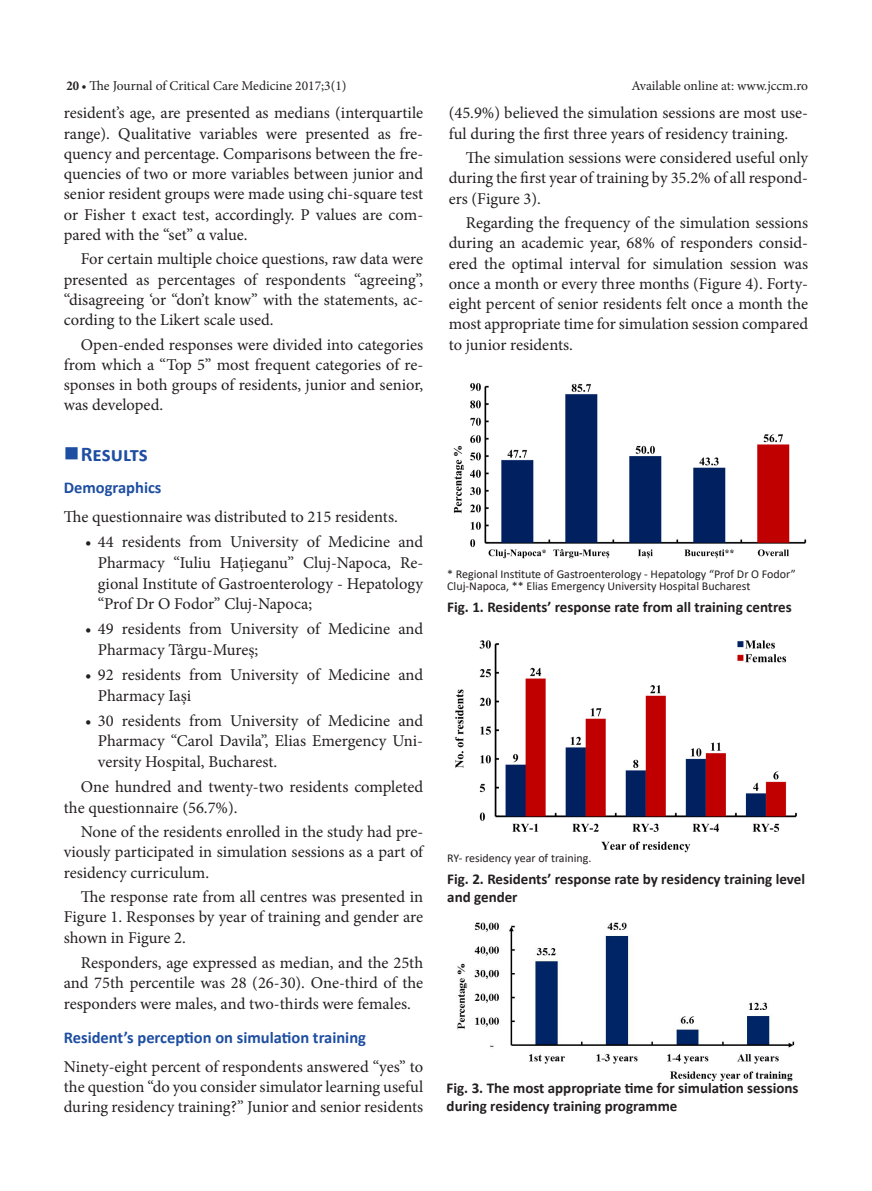
<style>
.page{position:relative;width:872px;height:1191px;background:#fff}
.page>*{position:absolute;margin:0;border:0;box-sizing:border-box;transform-origin:0 0}
.t1{font:700 21px "Calibri";color:#1e4ea1}
.t2{font:16.5px/20.2px "Minion Pro";color:#231f20;text-align:justify}
.t3{font:700 16.5px "Calibri";color:#1e4ea1}
.t4{font:700 15px/18px "Calibri";color:#231f20}
.t5{font:13.5px "Minion Pro";color:#231f20}
.t6{font:12px/12px "Calibri";color:#231f20}
.s1{font-weight:700;font-stretch:condensed}
</style>
<div class="page">
<img style="left:453px;top:383px;width:354px;height:176px">
<img style="left:455px;top:640px;width:342px;height:213px">
<img style="left:457px;top:922px;width:338px;height:159px">
<p class="t5" style="left:66px;top:77px;width:282px"><span class="s1">20 •</span> The Journal of Critical Care Medicine 2017;3(1)</p>
<p class="t5" style="left:631px;top:77px;width:178px">Available online at: www.jccm.ro</p>
<p class="t2" style="left:64px;top:103px;width:361px">resident’s age, are presented as medians (interquartile range). Qualitative variables were presented as fre&shy;quency and percentage. Comparisons between the fre&shy;quencies of two or more variables between junior and senior resident groups were made using chi-square test or Fisher t exact test, accordingly. P values are com&shy;pared with the “set” α value.</p>
<p class="t2" style="left:64px;top:249px;width:361px;text-indent:17px">For certain multiple choice questions, raw data were presented as percentages of respondents ‘‘agreeing’’, ‘‘disagreeing ‘or “don’t know” with the statements, ac&shy;cording to the Likert scale used.</p>
<p class="t2" style="left:64px;top:334px;width:361px;text-indent:17px">Open-ended responses were divided into categories from which a “Top 5” most frequent categories of re&shy;sponses in both groups of residents, junior and senior, was developed.</p>
<p class="t1" style="left:81px;top:439px;width:69px">Results</p>
<p class="t3" style="left:64px;top:476px;width:99px">Demographics</p>
<p class="t2" style="left:64px;top:507px;width:335px">The questionnaire was distributed to 215 residents.</p>
<p class="t2" style="left:98px;top:531px;width:327px;line-height:20.7px;text-indent:-13px">• 44 residents from University of Medicine and Pharmacy “Iuliu Hațieganu” Cluj-Napoca, Re&shy;gional Institute of Gastroenterology - Hepatology “Prof Dr O Fodor” Cluj-Napoca;</p>
<p class="t2" style="left:98px;top:618px;width:327px;line-height:20.7px;text-indent:-13px">• 49 residents from University of Medicine and<br>Pharmacy Târgu-Mureș;</p>
<p class="t2" style="left:98px;top:664px;width:327px;line-height:20.7px;text-indent:-13px">• 92 residents from University of Medicine and<br>Pharmacy Iași</p>
<p class="t2" style="left:98px;top:710px;width:327px;line-height:20.7px;text-indent:-13px">• 30 residents from University of Medicine and Pharmacy “Carol Davila”, Elias Emergency Uni&shy;versity Hospital, Bucharest.</p>
<p class="t2" style="left:64px;top:776px;width:361px;line-height:20.7px;text-indent:17px">One hundred and twenty-two residents completed the questionnaire (56.7%).</p>
<p class="t2" style="left:64px;top:822px;width:361px;text-indent:17px">None of the residents enrolled in the study had pre&shy;viously participated in simulation sessions as a part of residency curriculum.</p>
<p class="t2" style="left:64px;top:887px;width:361px;text-indent:17px">The response rate from all centres was presented in Figure 1. Responses by year of training and gender are shown in Figure 2.</p>
<p class="t2" style="left:64px;top:952px;width:361px;line-height:20.7px;text-indent:17px">Responders, age expressed as median, and the 25th and 75th percentile was 28 (26-30). One-third of the responders were males, and two-thirds were females.</p>
<p class="t3" style="left:64px;top:1026px;width:304px">Resident’s perception on simulation training</p>
<p class="t2" style="left:64px;top:1056px;width:361px">Ninety-eight percent of respondents answered “yes” to the question “do you consider simulator learning useful during residency training?” Junior and senior residents</p>
<p class="t2" style="left:449px;top:103px;width:361px">(45.9%) believed the simulation sessions are most use&shy;ful during the first three years of residency training.</p>
<p class="t2" style="left:449px;top:148px;width:361px;text-indent:17px">The simulation sessions were considered useful only during the first year of training by 35.2% of all respond&shy;ers (Figure 3).</p>
<p class="t2" style="left:449px;top:213px;width:361px;text-indent:17px">Regarding the frequency of the simulation sessions during an academic year, 68% of responders consid&shy;ered the optimal interval for simulation session was once a month or every three months (Figure 4). Forty&shy;eight percent of senior residents felt once a month the most appropriate time for simulation session compared to junior residents.</p>
<p class="t6" style="left:447px;top:568px;width:350px">* Regional Institute of Gastroenterology - Hepatology “Prof Dr O Fodor”<br>Cluj-Napoca, ** Elias Emergency University Hospital Bucharest</p>
<p class="t4" style="left:447px;top:598px;width:346px">Fig. 1. Residents’ response rate from all training centres</p>
<p class="t6" style="left:447px;top:851px;width:146px">RY- residency year of training.</p>
<p class="t4" style="left:447px;top:870px;width:359px">Fig. 2. Residents’ response rate by residency training level and gender</p>
<p class="t4" style="left:446px;top:1079px;width:353px">Fig. 3. The most appropriate time for simulation sessions during residency training programme</p>
</div>
